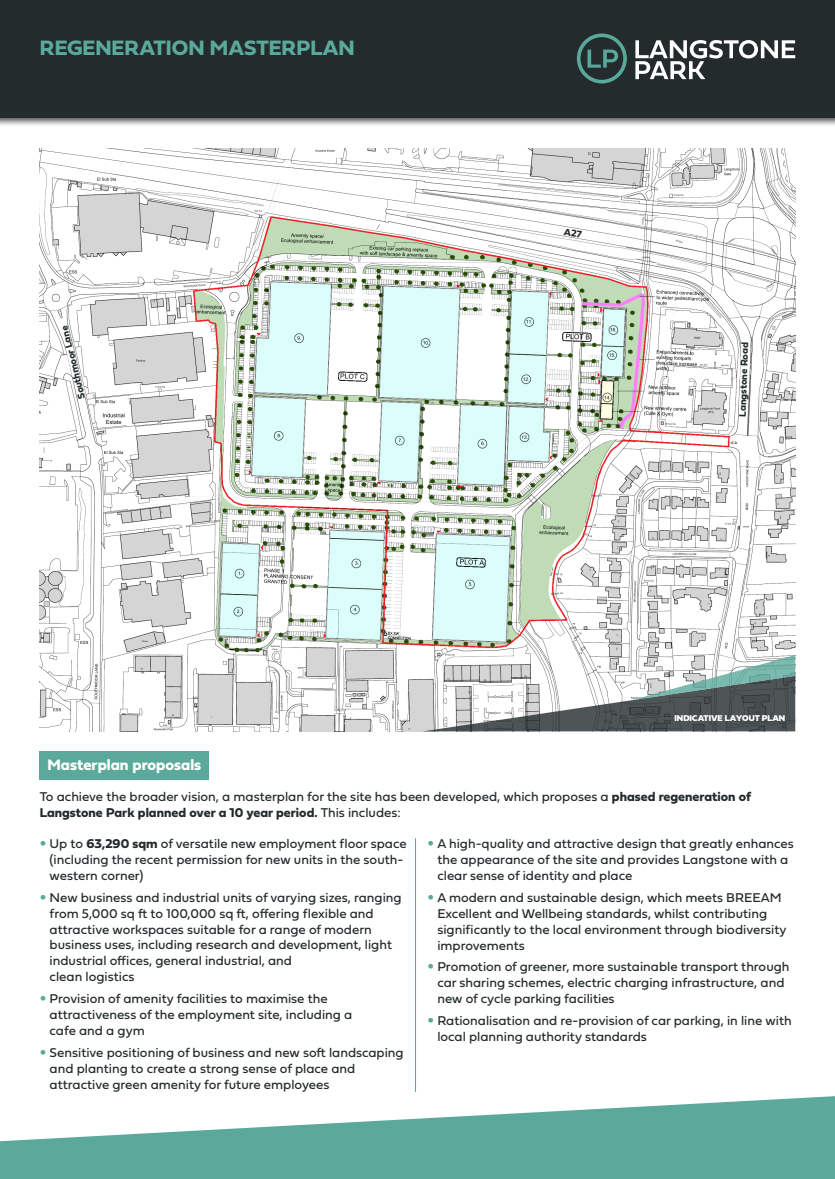
<style>
.page{position:relative;width:835px;height:1179px;background:#fff}
.page>*{position:absolute;margin:0;border:0;box-sizing:border-box;transform-origin:0 0}
.t1{font:21.7px "Fieldwork Geo Bold";color:#5aa99b}
.t2{font:15.75px "Fieldwork Geo Bold";color:#fff}
.t3{font:13.3px/16px "Fieldwork Geo Regular";color:#242b2d}
.t4{font:13.3px "Fieldwork Geo Bold";color:#242b2d}
.t5{font:10.08px "Fieldwork Geo Bold";color:#242b2d}
.t6{font:8.75px "Fieldwork Geo Black";color:#fff}
.s1{font-family:"Fieldwork Geo Bold"}
.s2{font-family:"Fieldwork Geo Regular"}
.s3{font-family:"Helvetica Neue LT Std";font-weight:900;color:#5aa99b}
</style>
<div class="page">
<div style="left:0;top:0;width:834px;height:127px;background:#161615;opacity:.75"></div>
<div style="left:0;top:0;width:834px;height:117px;background:#242b2d"></div>
<svg style="left:635px;top:40px;width:160px;height:39px"></svg>
<svg style="left:576px;top:33px;width:50px;height:50px"></svg>
<svg style="left:0;top:1096px;width:834px;height:83px;fill:#5aa99b"></svg>
<div style="left:40px;top:751px;width:169px;height:29px;background:#5aa99b"></div>
<img style="left:40px;top:149px;width:755px;height:582px">
<hr style="left:415px;top:838px;width:1px;height:253px;background:#5aa99b">
<svg style="left:60px;top:325px;width:25px;height:75px"></svg>
<svg style="left:738px;top:342px;width:10px;height:75px"></svg>
<svg style="left:422px;top:655px;width:373px;height:76px"></svg>
<svg style="left:563px;top:228px;width:19px;height:10px"></svg>
<h1 class="t1" style="left:40px;top:30px;width:316px">REGENERATION MASTERPLAN</h1>
<p class="t5" style="left:74px;top:401px;width:76px;rotate:-104deg">Southmoor Lane</p>
<p class="t5" style="left:734px;top:416px;width:76px;rotate:-88deg">Langstone Road</p>
<p class="t6" style="left:674px;top:710px;width:112px">INDICATIVE LAYOUT PLAN</p>
<p class="t2" style="left:48px;top:752px;width:155px">Masterplan proposals</p>
<p class="t3" style="left:40px;top:788px;width:712px">To achieve the broader vision, a masterplan for the site has been developed, which proposes a <span class="s1">phased regeneration of</span></p>
<p class="t4" style="left:40px;top:802px;width:362px">Langstone Park planned over a 10 year period. <span class="s2">This includes:</span></p>
<p class="t3" style="left:50px;top:835px;width:358px;text-indent:-10px"><span class="s3">•</span> Up to <span class="s1">63,290 sqm</span> of versatile new employment floor space (including the recent permission for new units in the south&shy;western corner)</p>
<p class="t3" style="left:50px;top:888px;width:353px;text-indent:-10px"><span class="s3">•</span> New business and industrial units of varying sizes, ranging from 5,000 sq ft to 100,000 sq ft, offering flexible and attractive workspaces suitable for a range of modern business uses, including research and development, light industrial offices, general industrial, and<br>clean logistics</p>
<p class="t3" style="left:50px;top:990px;width:304px;text-indent:-10px"><span class="s3">•</span> Provision of amenity facilities to maximise the attractiveness of the employment site, including a cafe and a gym</p>
<p class="t3" style="left:50px;top:1044px;width:355px;text-indent:-10px"><span class="s3">•</span> Sensitive positioning of business and new soft landscaping and planting to create a strong sense of place and attractive green amenity for future employees</p>
<p class="t3" style="left:437px;top:835px;width:358px;text-indent:-10px"><span class="s3">•</span> A high-quality and attractive design that greatly enhances the appearance of the site and provides Langstone with a clear sense of identity and place</p>
<p class="t3" style="left:437px;top:888px;width:350px;text-indent:-10px"><span class="s3">•</span> A modern and sustainable design, which meets BREEAM Excellent and Wellbeing standards, whilst contributing significantly to the local environment through biodiversity improvements</p>
<p class="t3" style="left:437px;top:958px;width:353px;text-indent:-10px"><span class="s3">•</span> Promotion of greener, more sustainable transport through car sharing schemes, electric charging infrastructure, and new of cycle parking facilities</p>
<p class="t3" style="left:437px;top:1012px;width:356px;text-indent:-10px"><span class="s3">•</span> Rationalisation and re-provision of car parking, in line with local planning authority standards</p>
</div>
